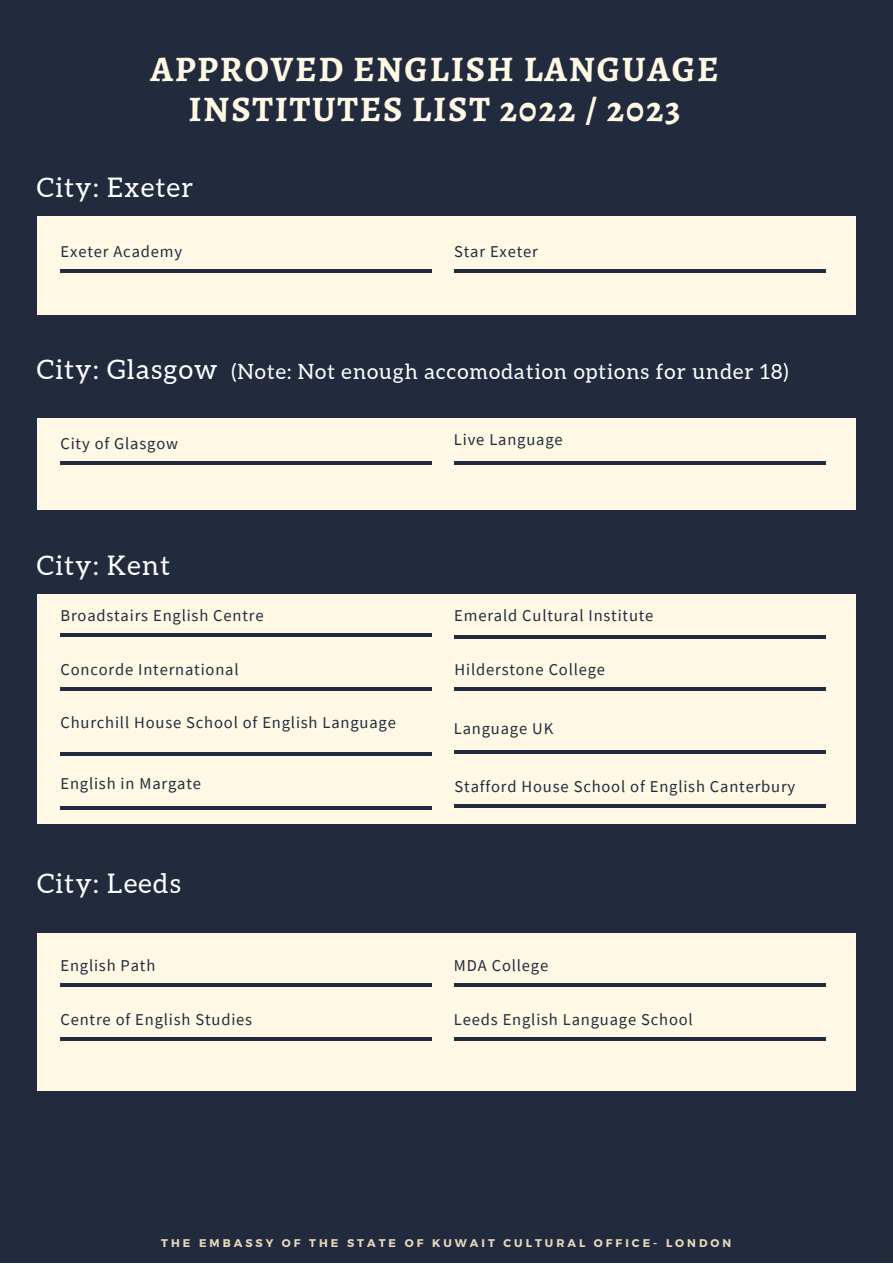
<style>
.page{position:relative;width:893px;height:1264px;background:#fff}
.page>*{position:absolute;margin:0;border:0;box-sizing:border-box;transform-origin:0 0}
.t1{font:700 36px/39.3px "Alegreya SC";letter-spacing:.05em;color:#fff8e4;text-align:center}
.t2{font:27px "Aleo";letter-spacing:.05em;color:#fff}
.t3{font:21px "Aleo";letter-spacing:.05em;color:#fff}
.t4{font:16.5px "Source Sans Pro";letter-spacing:.05em;color:#222b3e}
.t5{font:700 11.1px "Montserrat";letter-spacing:.27em;color:#e7d6b9}
</style>
<div class="page">
<div style="left:0;top:0;width:892px;height:1262px;background:#222b3e"></div>
<div style="left:37px;top:216px;width:818px;height:98px;background:#fff8e4"></div>
<hr style="left:61px;top:269px;width:371px;height:3px;background:#222b3e">
<hr style="left:454px;top:269px;width:371px;height:3px;background:#222b3e">
<div style="left:37px;top:418px;width:818px;height:91px;background:#fff8e4"></div>
<hr style="left:61px;top:461px;width:370px;height:3px;background:#222b3e">
<hr style="left:454px;top:461px;width:371px;height:3px;background:#222b3e">
<div style="left:37px;top:594px;width:818px;height:229px;background:#fff8e4"></div>
<hr style="left:61px;top:633px;width:370px;height:3px;background:#222b3e">
<hr style="left:61px;top:687px;width:370px;height:3px;background:#222b3e">
<hr style="left:454px;top:635px;width:371px;height:3px;background:#222b3e">
<hr style="left:61px;top:752px;width:371px;height:3px;background:#222b3e">
<div style="left:37px;top:932px;width:818px;height:158px;background:#fff8e4"></div>
<hr style="left:61px;top:983px;width:370px;height:3px;background:#222b3e">
<hr style="left:61px;top:1037px;width:370px;height:3px;background:#222b3e">
<hr style="left:454px;top:983px;width:371px;height:3px;background:#222b3e">
<hr style="left:454px;top:1037px;width:371px;height:3px;background:#222b3e">
<hr style="left:454px;top:687px;width:371px;height:3px;background:#222b3e">
<hr style="left:60px;top:806px;width:371px;height:3px;background:#222b3e">
<hr style="left:454px;top:750px;width:371px;height:4px;background:#222b3e">
<hr style="left:454px;top:804px;width:371px;height:4px;background:#222b3e">
<h1 class="t1" style="left:150px;top:49px;width:570px">APPROVED ENGLISH LANGUAGE<br>INSTITUTES LIST 2022 / 2023</h1>
<h2 class="t2" style="left:37px;top:172px;width:158px">City: Exeter</h2>
<p class="t4" style="left:61px;top:241px;width:123px">Exeter Academy</p>
<p class="t4" style="left:454px;top:241px;width:85px">Star Exeter</p>
<h2 class="t2" style="left:37px;top:354px;width:182px">City: Glasgow</h2>
<p class="t3" style="left:231px;top:360px;width:558px">(Note: Not enough accomodation options for under 18)</p>
<p class="t4" style="left:60px;top:433px;width:119px">City of Glasgow</p>
<p class="t4" style="left:454px;top:428px;width:110px">Live Language</p>
<h2 class="t2" style="left:37px;top:550px;width:135px">City: Kent</h2>
<p class="t4" style="left:60px;top:605px;width:205px">Broadstairs English Centre</p>
<p class="t4" style="left:60px;top:659px;width:180px">Concorde International</p>
<p class="t4" style="left:60px;top:711px;width:337px">Churchill House School of English Language</p>
<p class="t4" style="left:454px;top:605px;width:200px">Emerald Cultural Institute</p>
<p class="t4" style="left:454px;top:659px;width:152px">Hilderstone College</p>
<p class="t4" style="left:454px;top:717px;width:101px">Language UK</p>
<p class="t4" style="left:60px;top:772px;width:142px">English in Margate</p>
<p class="t4" style="left:454px;top:776px;width:342px">Stafford House School of English Canterbury</p>
<h2 class="t2" style="left:37px;top:867px;width:145px">City: Leeds</h2>
<p class="t4" style="left:60px;top:955px;width:96px">English Path</p>
<p class="t4" style="left:60px;top:1009px;width:193px">Centre of English Studies</p>
<p class="t4" style="left:454px;top:955px;width:96px">MDA College</p>
<p class="t4" style="left:454px;top:1009px;width:240px">Leeds English Language School</p>
<p class="t5" style="left:161px;top:1235px;width:571px">THE EMBASSY OF THE STATE OF KUWAIT CULTURAL OFFICE- LONDON</p>
</div>
